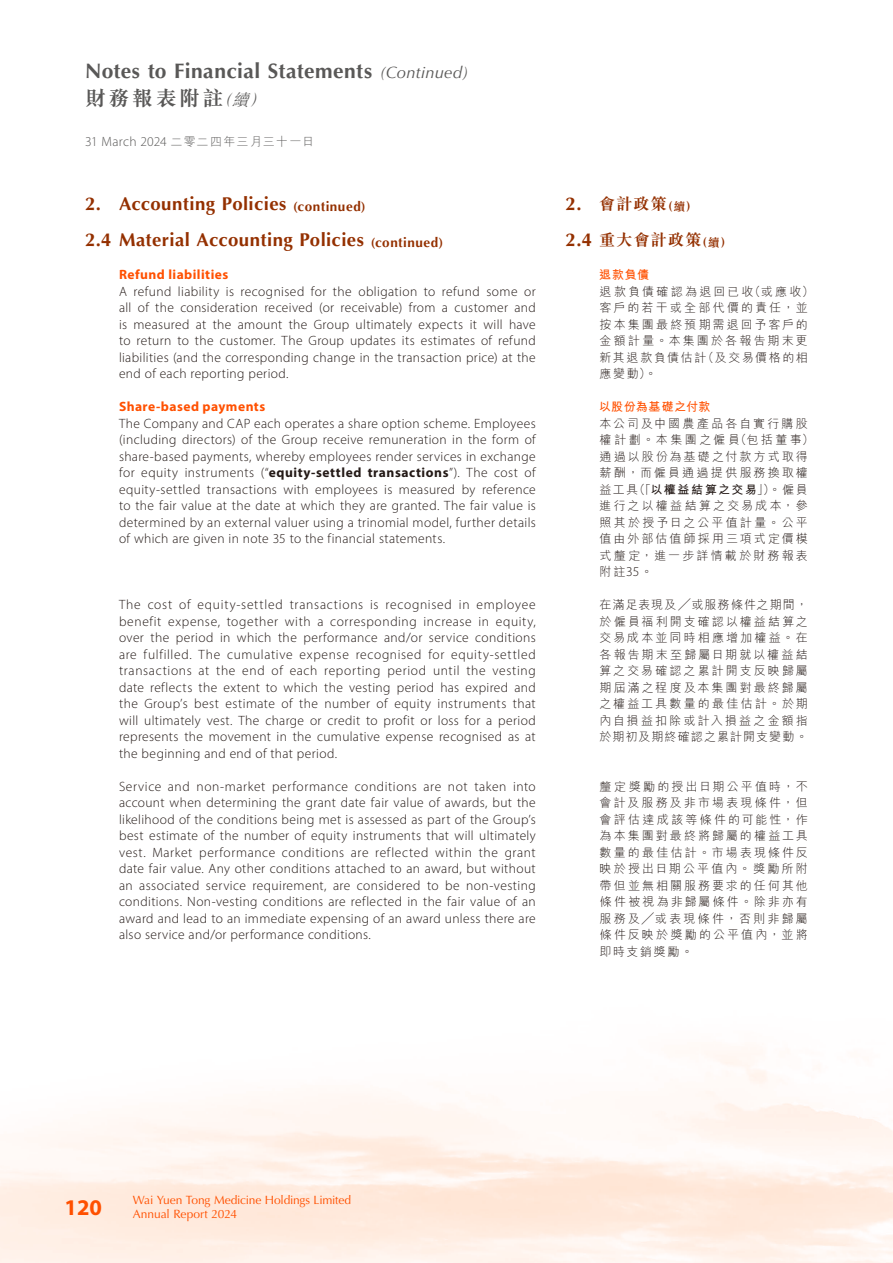
<style>
.page{position:relative;width:893px;height:1263px;background:#fff}
.page>*{position:absolute;margin:0;border:0;box-sizing:border-box;transform-origin:0 0}
.t1{font:700 22.5px "Myriad Pro";color:#ff5000}
.t2{font:700 21px "Optima LT Std";letter-spacing:.015em;color:#595857}
.t3{font:700 21px "M Sung HK";letter-spacing:.115em;color:#595857}
.t4{font:700 18.6px/36px "Optima LT Std";letter-spacing:.025em;color:#943000}
.t5{font:700 16.5px/36px "M Sung HK";letter-spacing:.045em;color:#943000}
.t6{font:300 13.5px/16.5px "Myriad Pro";letter-spacing:.025em;color:#231916;text-align:justify}
.t7{font:700 13.5px "Myriad Pro";letter-spacing:.035em;color:#ff5000}
.t8{font:300 13.5px "Myriad Pro";letter-spacing:.015em;color:#595857}
.t9{font:300 12px/16.5px "M Hei HK";letter-spacing:.175em;color:#231916}
.t10{font:12px "Optima LT Std";letter-spacing:-.015em;color:#ff5000}
.t11{font:700 12px "M Hei HK";letter-spacing:.04em;color:#ff5000}
.s1{font-weight:400;font-style:italic;font-size:16.5px}
.s2{font-weight:300;font-style:italic;font-size:16.5px}
.s3{font-family:"M Hei HK";font-size:12px}
.s4{font-size:13.5px}
.s5{font-weight:700}
.s6{font-family:"Optima LT Std";font-size:18.6px}
.s7{font-size:12px}
.s8{font-family:"Myriad Pro";font-size:13.5px}
</style>
<div class="page">
<h2 class="t2" style="left:85px;top:59px;width:385px">Notes to Financial Statements <span class="s1">(Continued)</span></h2>
<h2 class="t3" style="left:85px;top:87px;width:188px">財務報表附註<span class="s2">（續）</span></h2>
<p class="t8" style="left:85px;top:134px;width:231px">31 March 2024 <span class="s3">二零二四年三月三十一日</span></p>
<h3 class="t4" style="left:85px;top:186px;width:360px">2. Accounting Policies <span class="s4">(continued)<br></span>2.4 Material Accounting Policies <span class="s4">(continued)</span></h3>
<p class="t7" style="left:119px;top:266px;width:111px">Refund liabilities</p>
<p class="t6" style="left:119px;top:283px;width:418px">A refund liability is recognised for the obligation to refund some or all of the consideration received (or receivable) from a customer and is measured at the amount the Group ultimately expects it will have to return to the customer. The Group updates its estimates of refund liabilities (and the corresponding change in the transaction price) at the end of each reporting period.</p>
<p class="t7" style="left:119px;top:398px;width:148px">Share-based payments</p>
<p class="t6" style="left:119px;top:415px;width:418px">The Company and CAP each operates a share option scheme. Employees (including directors) of the Group receive remuneration in the form of share-based payments, whereby employees render services in exchange for equity instruments (“<span class="s5">equity-settled transactions</span>”). The cost of equity-settled transactions with employees is measured by reference to the fair value at the date at which they are granted. The fair value is determined by an external valuer using a trinomial model, further details of which are given in note 35 to the financial statements.</p>
<p class="t6" style="left:119px;top:596px;width:418px">The cost of equity-settled transactions is recognised in employee benefit expense, together with a corresponding increase in equity, over the period in which the performance and/or service conditions are fulfilled. The cumulative expense recognised for equity-settled transactions at the end of each reporting period until the vesting date reflects the extent to which the vesting period has expired and the Group’s best estimate of the number of equity instruments that will ultimately vest. The charge or credit to profit or loss for a period represents the movement in the cumulative expense recognised as at the beginning and end of that period.</p>
<p class="t6" style="left:119px;top:778px;width:418px">Service and non-market performance conditions are not taken into account when determining the grant date fair value of awards, but the likelihood of the conditions being met is assessed as part of the Group’s best estimate of the number of equity instruments that will ultimately vest. Market performance conditions are reflected within the grant date fair value. Any other conditions attached to an award, but without an associated service requirement, are considered to be non-vesting conditions. Non-vesting conditions are reflected in the fair value of an award and lead to an immediate expensing of an award unless there are also service and/or performance conditions.</p>
<p class="t5" style="left:566px;top:186px;width:168px"><span class="s6">2.</span> 會計政策<span class="s7">（續）<br></span><span class="s6">2.4</span> 重大會計政策<span class="s7">（續）</span></p>
<p class="t11" style="left:599px;top:266px;width:52px">退款負債</p>
<p class="t9" style="left:600px;top:283px;width:216px">退款負債確認為退回已收（或應收）客戶的若干或全部代價的責任，並按本集團最終預期需退回予客戶的金額計量。本集團於各報告期末更新其退款負債估計（及交易價格的相應變動）。</p>
<p class="t11" style="left:599px;top:398px;width:113px">以股份為基礎之付款</p>
<p class="t9" style="left:600px;top:415px;width:216px">本公司及中國農產品各自實行購股權計劃。本集團之僱員（包括董事）通過以股份為基礎之付款方式取得薪酬，而僱員通過提供服務換取權益工具（「<span class="s5">以權益結算之交易</span>」）。僱員進行之以權益結算之交易成本，參照其於授予日之公平值計量。公平值由外部估值師採用三項式定價模式釐定，進一步詳情載於財務報表附註<span class="s8">35</span>。</p>
<p class="t9" style="left:600px;top:596px;width:210px;text-align:justify">在滿足表現及╱或服務條件之期間，於僱員福利開支確認以權益結算之交易成本並同時相應增加權益。在各報告期末至歸屬日期就以權益結算之交易確認之累計開支反映歸屬期屆滿之程度及本集團對最終歸屬之權益工具數量的最佳估計。於期內自損益扣除或計入損益之金額指於期初及期終確認之累計開支變動。</p>
<p class="t9" style="left:600px;top:778px;width:210px;text-align:justify">釐定獎勵的授出日期公平值時，不會計及服務及非市場表現條件，但會評估達成該等條件的可能性，作為本集團對最終將歸屬的權益工具數量的最佳估計。市場表現條件反映於授出日期公平值內。獎勵所附帶但並無相關服務要求的任何其他條件被視為非歸屬條件。除非亦有服務及╱或表現條件，否則非歸屬條件反映於獎勵的公平值內，並將即時支銷獎勵。</p>
<p class="t10" style="left:133px;top:1192px;width:220px">Wai Yuen Tong Medicine Holdings Limited</p>
<h1 class="t1" style="left:65px;top:1192px;width:39px">120</h1>
<p class="t10" style="left:133px;top:1207px;width:106px">Annual Report 2024</p>
</div>
